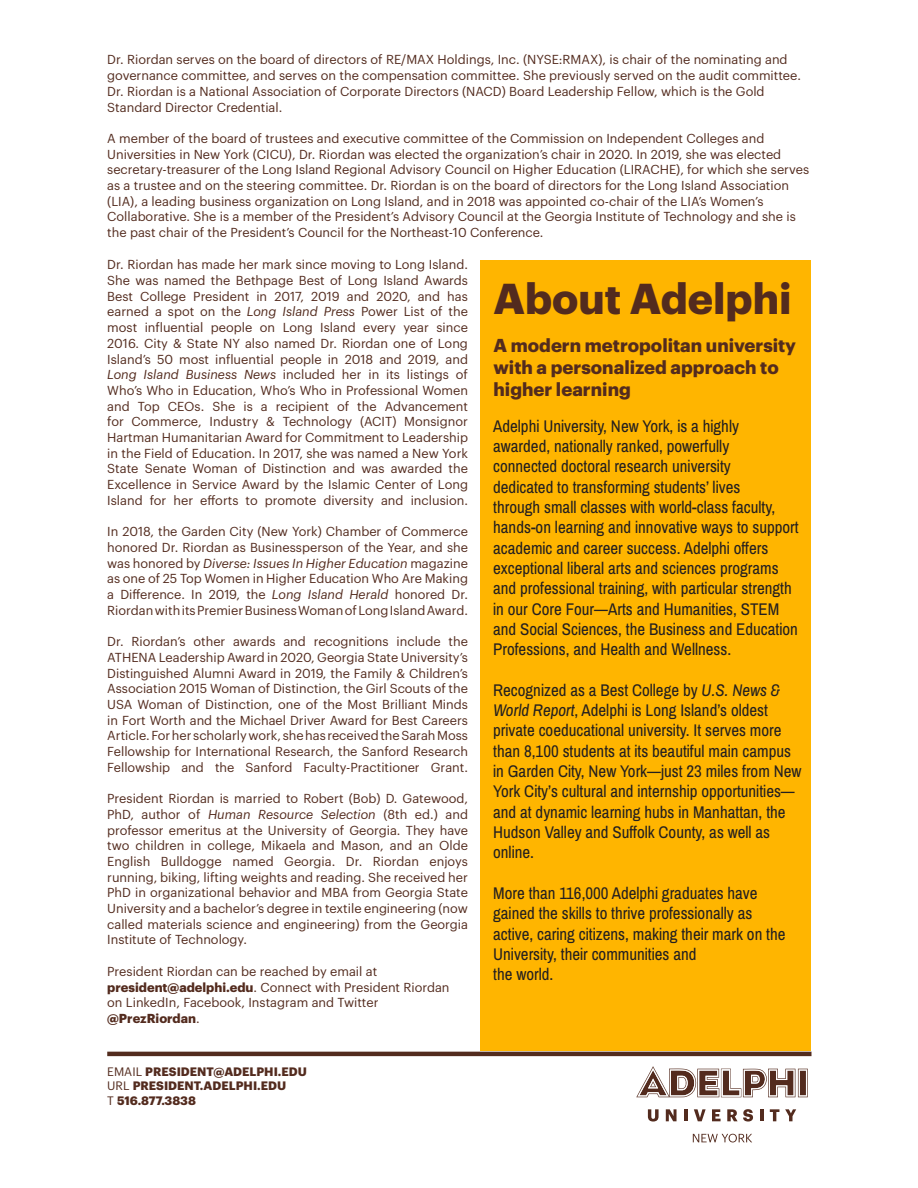
<style>
.page{position:relative;width:918px;height:1188px;background:#fff}
.page>*{position:absolute;margin:0;border:0;box-sizing:border-box;transform-origin:0 0}
.Body_Copy{font:700 42.3px "Graphik";color:#532b1e}
.Body_Copy-2{font:700 18.3px "Graphik";color:#532b1e}
.Body_Copy-3{font:16.95px/20.2px "Archivo Narrow";color:#231f20}
.Body_Copy-4{font:12.75px/15.8px "Graphik";color:#532b1e;text-align:justify}
.Body_Copy-5{font:700 12px "Graphik";color:#532b1e}
.s1{font-style:italic}
.s2{font-weight:700}
.s3{font-weight:400}
</style>
<div class="page">
<hr style="left:107px;top:1052px;width:705px;height:4px;background:#532c1e">
<svg style="left:648px;top:1109px;width:11px;height:13px"></svg>
<svg style="left:666px;top:1109px;width:11px;height:12px"></svg>
<svg style="left:684px;top:1109px;width:3px;height:12px"></svg>
<svg style="left:694px;top:1109px;width:12px;height:12px"></svg>
<svg style="left:712px;top:1109px;width:9px;height:12px"></svg>
<svg style="left:727px;top:1109px;width:26px;height:13px"></svg>
<svg style="left:760px;top:1109px;width:3px;height:12px"></svg>
<svg style="left:770px;top:1109px;width:9px;height:12px"></svg>
<svg style="left:785px;top:1109px;width:11px;height:12px"></svg>
<svg style="left:636px;top:1066px;width:172px;height:31px"></svg>
<svg style="left:693px;top:1134px;width:59px;height:8px"></svg>
<div style="left:481px;top:260px;width:330px;height:791px;background:#ffb500"></div>
<p class="Body_Copy-4" style="left:107px;top:51px;width:695px;text-align:left">Dr. Riordan serves on the board of directors of RE/MAX Holdings, Inc. (NYSE:RMAX), is chair of the nominating and governance committee, and serves on the compensation committee. She previously served on the audit committee.<br>Dr. Riordan is a National Association of Corporate Directors (NACD) Board Leadership Fellow, which is the Gold Standard Director Credential.</p>
<p class="Body_Copy-4" style="left:107px;top:129px;width:703px;text-align:left">A member of the board of trustees and executive committee of the Commission on Independent Colleges and Universities in New York (CICU), Dr. Riordan was elected the organization’s chair in 2020. In 2019, she was elected secretary-treasurer of the Long Island Regional Advisory Council on Higher Education (LIRACHE), for which she serves as a trustee and on the steering committee. Dr. Riordan is on the board of directors for the Long Island Association (LIA), a leading business organization on Long Island, and in 2018 was appointed co-chair of the LIA’s Women’s Collaborative. She is a member of the President’s Advisory Council at the Georgia Institute of Technology and she is the past chair of the President’s Council for the Northeast-10 Conference.</p>
<p class="Body_Copy-4" style="left:107px;top:256px;width:362px">Dr. Riordan has made her mark since moving to Long Island.<br>She was named the Bethpage Best of Long Island Awards Best College President in 2017, 2019 and 2020, and has earned a spot on the <span class="s1">Long Island Press</span> Power List of the most influential people on Long Island every year since 2016. City &amp; State NY also named Dr. Riordan one of Long Island’s 50 most influential people in 2018 and 2019, and <span class="s1">Long Island Business News</span> included her in its listings of Who’s Who in Education, Who’s Who in Professional Women and Top CEOs. She is a recipient of the Advancement for Commerce, Industry &amp; Technology (ACIT) Monsignor Hartman Humanitarian Award for Commitment to Leadership in the Field of Education. In 2017, she was named a New York State Senate Woman of Distinction and was awarded the Excellence in Service Award by the Islamic Center of Long Island for her efforts to promote diversity and inclusion.</p>
<p class="Body_Copy-4" style="left:107px;top:523px;width:362px">In 2018, the Garden City (New York) Chamber of Commerce honored Dr. Riordan as Businessperson of the Year, and she was honored by <span class="s1">Diverse: Issues In Higher Education</span> magazine as one of 25 Top Women in Higher Education Who Are Making a Difference. In 2019, the <span class="s1">Long Island Herald</span> honored Dr.<br>Riordan with its Premier Business Woman of Long Island Award.</p>
<p class="Body_Copy-4" style="left:107px;top:633px;width:362px">Dr. Riordan’s other awards and recognitions include the ATHENA Leadership Award in 2020, Georgia State University’s Distinguished Alumni Award in 2019, the Family &amp; Children’s Association 2015 Woman of Distinction, the Girl Scouts of the USA Woman of Distinction, one of the Most Brilliant Minds in Fort Worth and the Michael Driver Award for Best Careers Article. For her scholarly work, she has received the Sarah Moss Fellowship for International Research, the Sanford Research Fellowship and the Sanford Faculty-Practitioner Grant.</p>
<p class="Body_Copy-4" style="left:107px;top:790px;width:362px">President Riordan is married to Robert (Bob) D. Gatewood, PhD, author of <span class="s1">Human Resource Selection</span> (8th ed.) and professor emeritus at the University of Georgia. They have two children in college, Mikaela and Mason, and an Olde English Bulldogge named Georgia. Dr. Riordan enjoys running, biking, lifting weights and reading. She received her PhD in organizational behavior and MBA from Georgia State University and a bachelor’s degree in textile engineering (now called materials science and engineering) from the Georgia Institute of Technology.</p>
<p class="Body_Copy-4" style="left:107px;top:962px;width:344px;text-align:left">President Riordan can be reached by email at <span class="s2">president@adelphi.edu</span>. Connect with President Riordan on LinkedIn, Facebook, Instagram and Twitter <span class="s2">@PrezRiordan</span>.</p>
<p class="Body_Copy-5" style="left:107px;top:1062px;width:201px"><span class="s3">EMAIL</span> PRESIDENT@ADELPHI.EDU</p>
<p class="Body_Copy-5" style="left:107px;top:1077px;width:180px"><span class="s3">URL</span> PRESIDENT.ADELPHI.EDU</p>
<p class="Body_Copy-5" style="left:107px;top:1091px;width:90px"><span class="s3">T</span> 516.877.3838</p>
<p class="Body_Copy" style="left:494px;top:266px;width:300px">About Adelphi</p>
<p class="Body_Copy-2" style="left:494px;top:331px;width:304px">A modern metropolitan university</p>
<p class="Body_Copy-2" style="left:494px;top:353px;width:287px">with a personalized approach to</p>
<p class="Body_Copy-2" style="left:494px;top:375px;width:139px">higher learning</p>
<p class="Body_Copy-3" style="left:493px;top:416px;width:247px">Adelphi University, New York, is a highly</p>
<p class="Body_Copy-3" style="left:493px;top:436px;width:238px">awarded, nationally ranked, powerfully</p>
<p class="Body_Copy-3" style="left:493px;top:457px;width:239px">connected doctoral research university</p>
<p class="Body_Copy-3" style="left:493px;top:477px;width:249px">dedicated to transforming students’ lives</p>
<p class="Body_Copy-3" style="left:493px;top:497px;width:307px">through small classes with world-class faculty, hands-on learning and innovative ways to support academic and career success. Adelphi offers exceptional liberal arts and sciences programs and professional training, with particular strength in our Core Four—Arts and Humanities, STEM and Social Sciences, the Business and Education Professions, and Health and Wellness.</p>
<p class="Body_Copy-3" style="left:493px;top:680px;width:310px">Recognized as a Best College by <span class="s1">U.S. News &amp; World Report</span>, Adelphi is Long Island’s oldest private coeducational university. It serves more than 8,100 students at its beautiful main campus in Garden City, New York—just 23 miles from New York City’s cultural and internship opportunities— and at dynamic learning hubs in Manhattan, the Hudson Valley and Suffolk County, as well as online.</p>
<p class="Body_Copy-3" style="left:493px;top:883px;width:266px">More than 116,000 Adelphi graduates have</p>
<p class="Body_Copy-3" style="left:493px;top:904px;width:261px">gained the skills to thrive professionally as</p>
<p class="Body_Copy-3" style="left:493px;top:924px;width:294px">active, caring citizens, making their mark on the<br>University, their communities and</p>
<p class="Body_Copy-3" style="left:493px;top:964px;width:62px">the world.</p>
</div>
